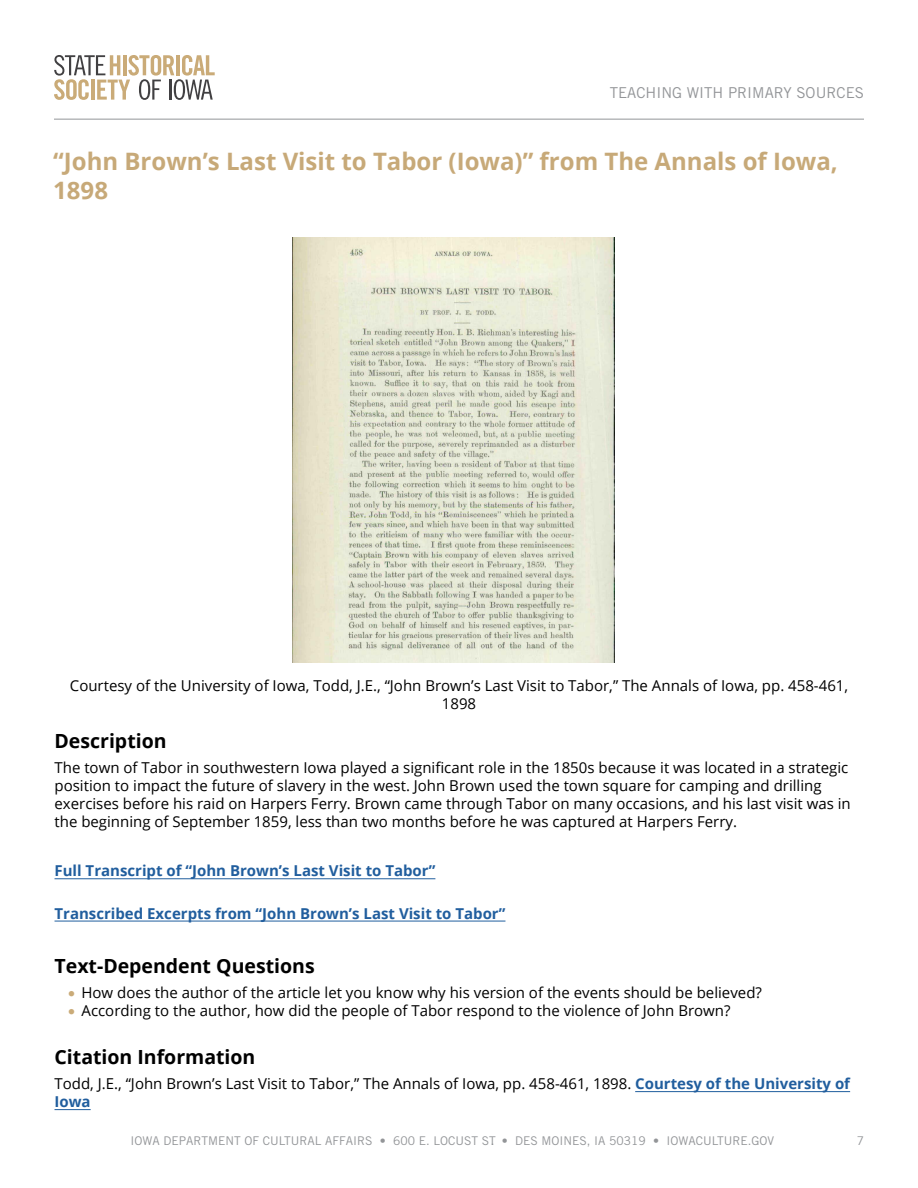
<style>
.page{position:relative;width:918px;height:1188px;background:#fff}
.page>*{position:absolute;margin:0;border:0;box-sizing:border-box;transform-origin:0 0}
.t1{font:700 24px/28.8px "Open Sans";color:#c7a978}
.t2{font:700 19.5px "Open Sans";color:#000}
.t3{font:15px/18px "Open Sans";color:#000}
.t4{font:700 15px "Open Sans";color:#215e9e}
.t5{font:15px "Trade Gothic LT Std";color:#939598}
.t6{font:12px "Trade Gothic LT Std";color:#939598}
.s1{color:#caab78}
.s2{font-weight:700;color:#215e9e}
</style>
<div class="page">
<hr style="left:54px;top:119px;width:810px;height:1px;background:#939598">
<svg style="left:54px;top:55px;width:161px;height:45px"></svg>
<img style="left:293px;top:237px;width:322px;height:426px">
<hr style="left:635px;top:1091px;width:215px;height:1px;background:#215e9e">
<hr style="left:55px;top:1109px;width:36px;height:1px;background:#215e9e">
<hr style="left:55px;top:878px;width:380px;height:1px;background:#215e9e">
<hr style="left:55px;top:921px;width:450px;height:1px;background:#215e9e">
<p class="t5" style="left:610px;top:83px;width:256px">TEACHING WITH PRIMARY SOURCES</p>
<h2 class="t1" style="left:53px;top:146px;width:786px">“John Brown’s Last Visit to Tabor (Iowa)” from The Annals of Iowa,<br>1898</h2>
<p class="t3" style="left:70px;top:676px;width:780px;text-align:center">Courtesy of the University of Iowa, Todd, J.E., “John Brown’s Last Visit to Tabor,” The Annals of Iowa, pp. 458-461,<br>1898</p>
<p class="t2" style="left:55px;top:727px;width:114px">Description</p>
<p class="t3" style="left:55px;top:758px;width:798px">The town of Tabor in southwestern Iowa played a significant role in the 1850s because it was located in a strategic position to impact the future of slavery in the west. John Brown used the town square for camping and drilling exercises before his raid on Harpers Ferry. Brown came through Tabor on many occasions, and his last visit was in the beginning of September 1859, less than two months before he was captured at Harpers Ferry.</p>
<p class="t4" style="left:55px;top:860px;width:382px">Full Transcript of “John Brown’s Last Visit to Tabor”</p>
<p class="t4" style="left:55px;top:903px;width:452px">Transcribed Excerpts from “John Brown’s Last Visit to Tabor”</p>
<p class="t2" style="left:55px;top:953px;width:262px">Text-Dependent Questions</p>
<p class="t3" style="left:68px;top:983px;width:695px"><span class="s1">•</span> How does the author of the article let you know why his version of the events should be believed?</p>
<p class="t3" style="left:68px;top:1001px;width:664px"><span class="s1">•</span> According to the author, how did the people of Tabor respond to the violence of John Brown?</p>
<p class="t2" style="left:55px;top:1044px;width:202px">Citation Information</p>
<p class="t3" style="left:55px;top:1074px;width:797px">Todd, J.E., “John Brown’s Last Visit to Tabor,” The Annals of Iowa, pp. 458-461, 1898. <span class="s2">Courtesy of the University of<br>Iowa</span></p>
<p class="t6" style="left:130px;top:1134px;width:645px">IOWA DEPARTMENT OF CULTURAL AFFAIRS • 600 E. LOCUST ST. • DES MOINES, IA 50319 • IOWACULTURE.GOV</p>
<p class="t6" style="left:857px;top:1133px;width:9px">7</p>
</div>
